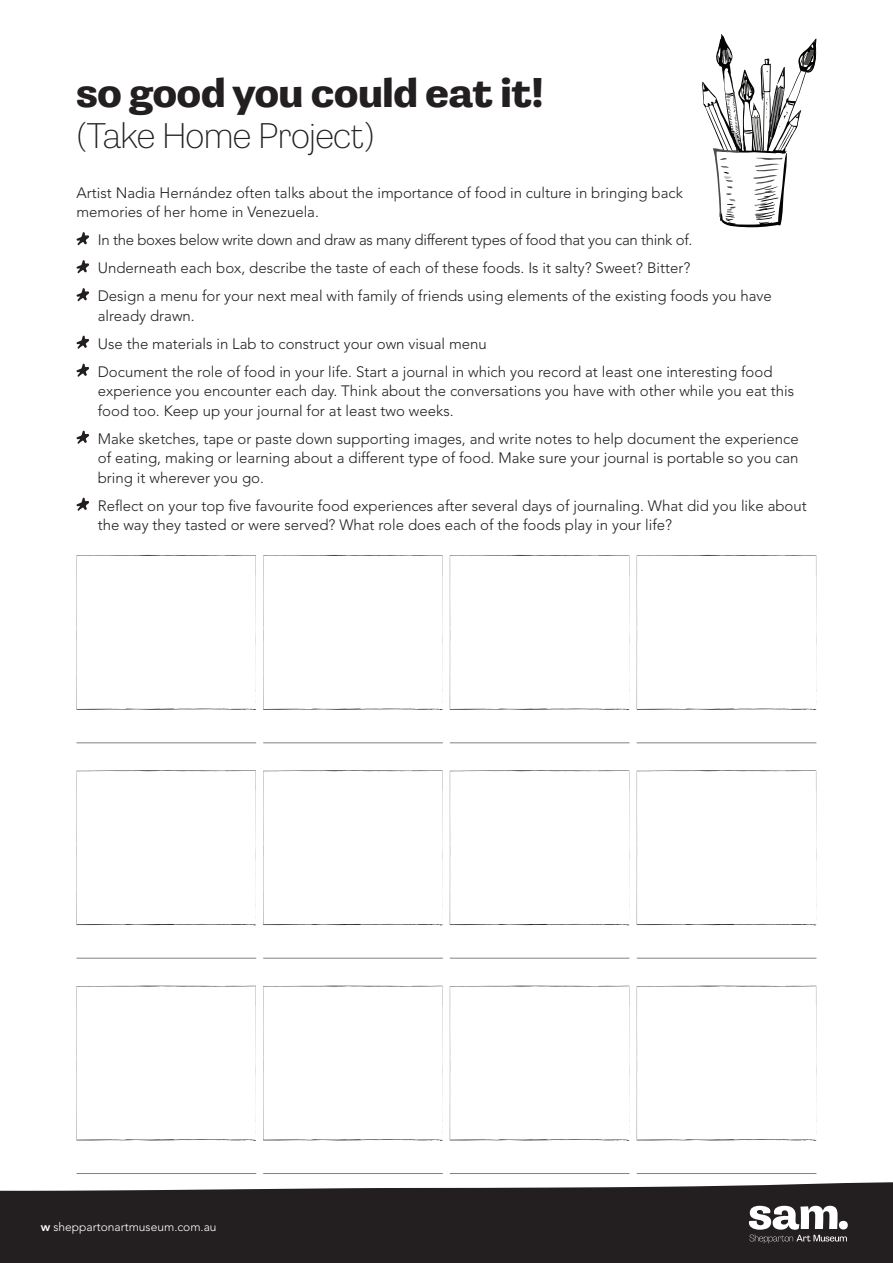
<style>
.page{position:relative;width:893px;height:1263px;background:#fff}
.page>*{position:absolute;margin:0;border:0;box-sizing:border-box;transform-origin:0 0}
.t1{font:800 40.5px "sam Display";color:#231f20}
.t2{font:200 36px "sam Display";color:#231f20}
.t3{font:300 15px/19.5px "Avenir LT Std";color:#231f20}
.t4{font:300 12px "Avenir LT Std";color:#fff}
.s1{font-weight:800}
</style>
<div class="page">
<svg style="left:77px;top:555px;width:179px;height:155px"></svg>
<svg style="left:77px;top:770px;width:179px;height:155px"></svg>
<svg style="left:77px;top:985px;width:179px;height:156px"></svg>
<svg style="left:263px;top:555px;width:180px;height:155px"></svg>
<svg style="left:263px;top:770px;width:180px;height:155px"></svg>
<svg style="left:263px;top:985px;width:180px;height:156px"></svg>
<svg style="left:450px;top:555px;width:180px;height:155px"></svg>
<svg style="left:450px;top:770px;width:180px;height:155px"></svg>
<svg style="left:450px;top:985px;width:180px;height:156px"></svg>
<svg style="left:637px;top:555px;width:180px;height:155px"></svg>
<svg style="left:637px;top:770px;width:180px;height:155px"></svg>
<svg style="left:637px;top:985px;width:180px;height:156px"></svg>
<svg style="left:0;top:1182px;width:893px;height:81px;background:#332f30"></svg>
<svg style="left:749px;top:1206px;width:98px;height:37px"></svg>
<svg style="left:76px;top:232px;width:13px;height:13px"></svg>
<svg style="left:76px;top:260px;width:13px;height:13px"></svg>
<svg style="left:76px;top:288px;width:13px;height:13px"></svg>
<svg style="left:76px;top:336px;width:13px;height:13px"></svg>
<svg style="left:76px;top:364px;width:13px;height:13px"></svg>
<svg style="left:76px;top:431px;width:13px;height:13px"></svg>
<svg style="left:76px;top:498px;width:13px;height:13px"></svg>
<hr style="left:77px;top:742px;width:179px;height:1px;background:#808285">
<hr style="left:77px;top:958px;width:179px;height:1px;background:#808285">
<hr style="left:77px;top:1173px;width:179px;height:1px;background:#808285">
<hr style="left:263px;top:742px;width:180px;height:1px;background:#808285">
<hr style="left:263px;top:958px;width:180px;height:1px;background:#808285">
<hr style="left:263px;top:1173px;width:180px;height:1px;background:#808285">
<hr style="left:450px;top:742px;width:179px;height:1px;background:#808285">
<hr style="left:450px;top:958px;width:179px;height:1px;background:#808285">
<hr style="left:450px;top:1173px;width:179px;height:1px;background:#808285">
<hr style="left:637px;top:742px;width:179px;height:1px;background:#808285">
<hr style="left:637px;top:958px;width:179px;height:1px;background:#808285">
<hr style="left:637px;top:1173px;width:179px;height:1px;background:#808285">
<svg style="left:702px;top:34px;width:115px;height:194px"></svg>
<h1 class="t1" style="left:77px;top:73px;width:468px">so good you could eat it!</h1>
<h2 class="t2" style="left:77px;top:119px;width:300px">(Take Home Project)</h2>
<p class="t3" style="left:77px;top:183px;width:608px">Artist Nadia Hernández often talks about the importance of food in culture in bringing back memories of her home in Venezuela.</p>
<p class="t3" style="left:98px;top:226px;width:675px;line-height:28px">In the boxes below write down and draw as many different types of food that you can think of.<br>Underneath each box, describe the taste of each of these foods. Is it salty? Sweet? Bitter?<br>Design a menu for your next meal with family of friends using elements of the existing foods you have</p>
<p class="t3" style="left:98px;top:302px;width:676px;line-height:28px">already drawn.<br>Use the materials in Lab to construct your own visual menu<br>Document the role of food in your life. Start a journal in which you record at least one interesting food</p>
<p class="t3" style="left:98px;top:381px;width:698px">experience you encounter each day. Think about the conversations you have with other while you eat this food too. Keep up your journal for at least two weeks.</p>
<p class="t3" style="left:98px;top:429px;width:702px;text-align:justify">Make sketches, tape or paste down supporting images, and write notes to help document the experience of eating, making or learning about a different type of food. Make sure your journal is portable so you can bring it wherever you go.</p>
<p class="t3" style="left:98px;top:496px;width:711px">Reflect on your top five favourite food experiences after several days of journaling. What did you like about the way they tasted or were served? What role does each of the foods play in your life?</p>
<p class="t4" style="left:41px;top:1220px;width:177px"><span class="s1">w</span> sheppartonartmuseum.com.au</p>
</div>
